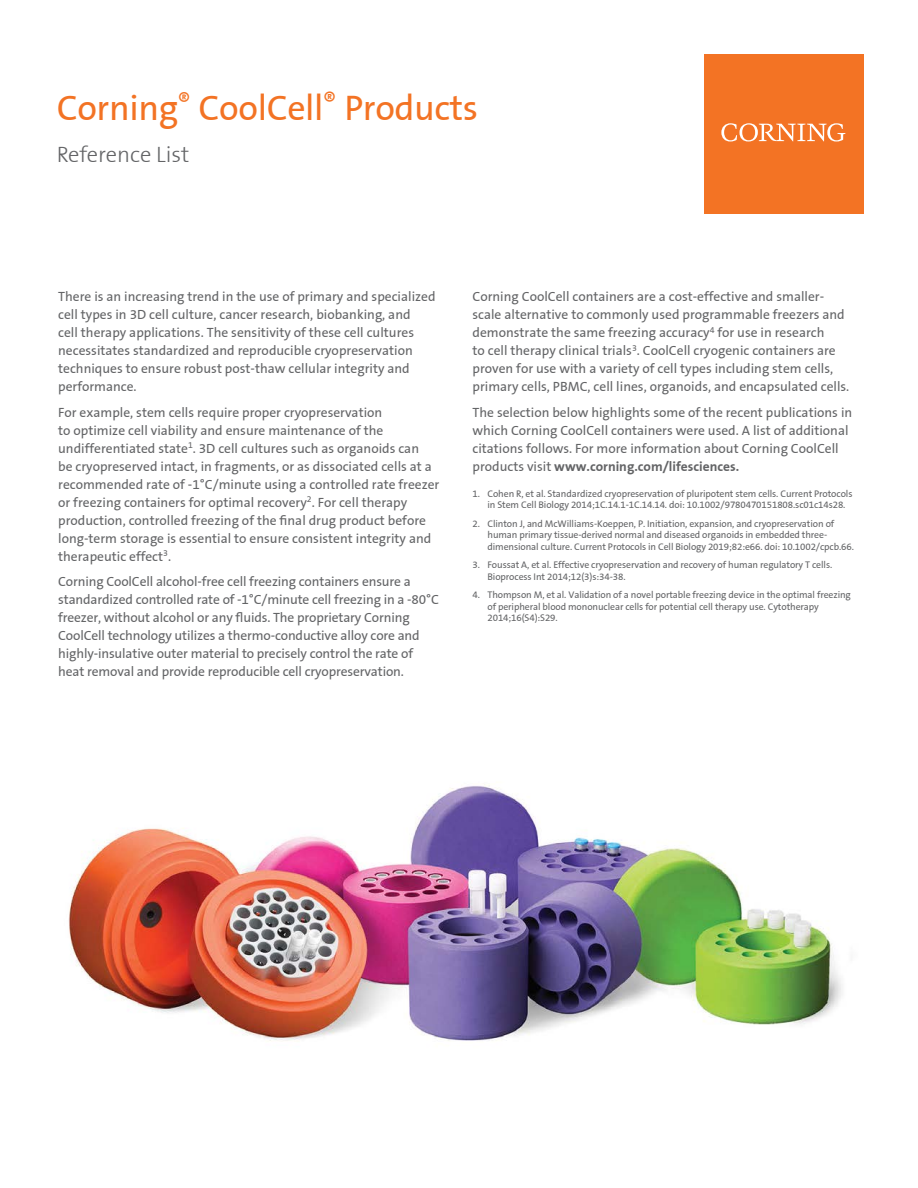
<style>
.page{position:relative;width:918px;height:1188px;background:#fff}
.page>*{position:absolute;margin:0;border:0;box-sizing:border-box;transform-origin:0 0}
.t1{font:36px "Corning Sans";letter-spacing:-.01em;color:#f37324}
.t2{font:300 22.5px "Corning Sans";color:#636466}
.t3{font:13.5px/18px "Corning Sans";color:#636466}
.t4{font:9.75px/11.2px "Corning Sans";letter-spacing:-.01em;color:#636466}
.s1{font-weight:700}
</style>
<div class="page">
<div style="left:705px;top:54px;width:159px;height:159px;background:#f37324"></div>
<svg style="left:721px;top:123px;width:124px;height:19px"></svg>
<img style="left:68px;top:784px;width:774px;height:257px">
<h1 class="t1" style="left:57px;top:87px;width:423px">Corning<sup>®</sup> CoolCell<sup>®</sup> Products</h1>
<h2 class="t2" style="left:57px;top:142px;width:134px">Reference List</h2>
<p class="t3" style="left:58px;top:288px;width:379px">There is an increasing trend in the use of primary and specialized cell types in 3D cell culture, cancer research, biobanking, and<br>cell therapy applications. The sensitivity of these cell cultures necessitates standardized and reproducible cryopreservation techniques to ensure robust post-thaw cellular integrity and performance.</p>
<p class="t3" style="left:58px;top:403px;width:383px">For example, stem cells require proper cryopreservation<br>to optimize cell viability and ensure maintenance of the undifferentiated state<sup>1</sup>. 3D cell cultures such as organoids can<br>be cryopreserved intact, in fragments, or as dissociated cells at a recommended rate of -1°C/minute using a controlled rate freezer or freezing containers for optimal recovery<sup>2</sup>. For cell therapy production, controlled freezing of the final drug product before long-term storage is essential to ensure consistent integrity and therapeutic effect<sup>3</sup>.</p>
<p class="t3" style="left:58px;top:573px;width:382px">Corning CoolCell alcohol-free cell freezing containers ensure a standardized controlled rate of -1°C/minute cell freezing in a -80°C freezer, without alcohol or any fluids. The proprietary Corning CoolCell technology utilizes a thermo-conductive alloy core and highly-insulative outer material to precisely control the rate of heat removal and provide reproducible cell cryopreservation.</p>
<p class="t3" style="left:473px;top:288px;width:378px">Corning CoolCell containers are a cost-effective and smaller&shy;scale alternative to commonly used programmable freezers and demonstrate the same freezing accuracy<sup>4</sup> for use in research<br>to cell therapy clinical trials<sup>3</sup>. CoolCell cryogenic containers are proven for use with a variety of cell types including stem cells, primary cells, PBMC, cell lines, organoids, and encapsulated cells.</p>
<p class="t3" style="left:473px;top:403px;width:381px">The selection below highlights some of the recent publications in which Corning CoolCell containers were used. A list of additional citations follows. For more information about Corning CoolCell products visit <span class="s1">www.corning.com/lifesciences.</span></p>
<p class="t4" style="left:488px;top:488px;width:366px;text-indent:-15px">1. Cohen R, et al. Standardized cryopreservation of pluripotent stem cells. Current Protocols in Stem Cell Biology 2014;1C.14.1-1C.14.14. doi: 10.1002/9780470151808.sc01c14s28.</p>
<p class="t4" style="left:488px;top:518px;width:368px;text-indent:-15px">2. Clinton J, and McWilliams-Koeppen, P. Initiation, expansion, and cryopreservation of human primary tissue-derived normal and diseased organoids in embedded three&shy;dimensional culture. Current Protocols in Cell Biology 2019;82:e66. doi: 10.1002/cpcb.66.</p>
<p class="t4" style="left:488px;top:559px;width:346px;text-indent:-15px">3. Foussat A, et al. Effective cryopreservation and recovery of human regulatory T cells.<br>Bioprocess Int 2014;12(3)s:34-38.</p>
<p class="t4" style="left:488px;top:589px;width:365px;text-indent:-15px">4. Thompson M, et al. Validation of a novel portable freezing device in the optimal freezing of peripheral blood mononuclear cells for potential cell therapy use. Cytotherapy<br>2014;16(S4):S29.</p>
</div>
